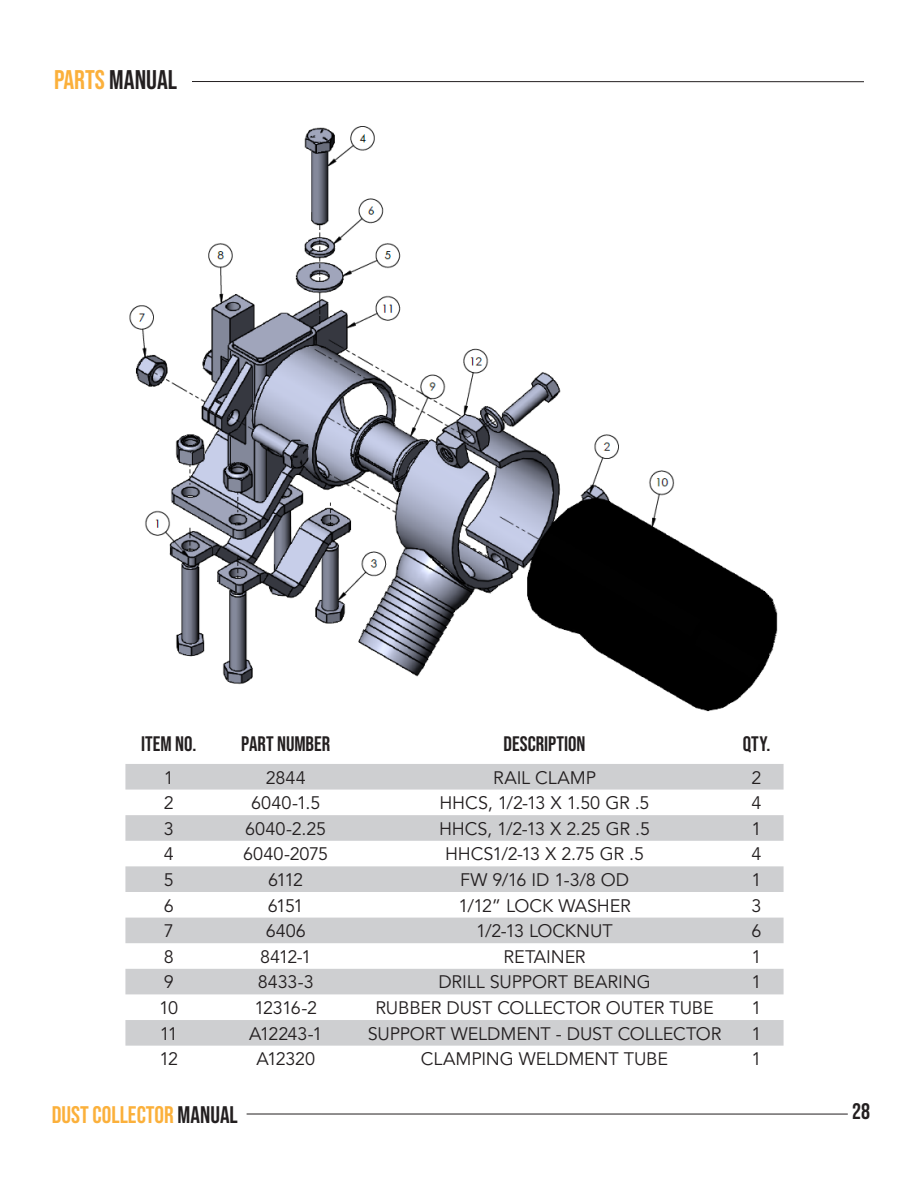
<style>
.page{position:relative;width:918px;height:1188px;background:#fff}
.page>*{position:absolute;margin:0;border:0;box-sizing:border-box;transform-origin:0 0}
.t1{font:27px "Bebas Neue";color:#231f20}
.t2{font:24px "Bebas Neue";color:#fbb03b}
.t3{font:22.5px "Bebas Neue";color:#231f20}
.t4{font:21px "Bebas Neue";color:#231f20}
.t5{font:18px "Avenir LT Std";letter-spacing:-.01em;color:#231f20}
.s1{color:#fbb03b}
.s2{color:#231f20}
</style>
<div class="page">
<hr style="left:247px;top:1114px;width:601px;height:1px;background:#231f20">
<hr style="left:192px;top:81px;width:672px;height:1px;background:#231f20">
<svg style="left:125px;top:764px;width:659px;height:282px;fill:#cecfd1"></svg>
<img style="left:129px;top:126px;width:649px;height:586px">
<img style="left:719px;top:126px;width:59px;height:243px">
<p class="t1" style="left:54px;top:64px;width:125px"><span class="s1">PARTS</span> MANUAL</p>
<p class="t4" style="left:141px;top:732px;width:57px">ITEM NO.</p>
<p class="t4" style="left:241px;top:732px;width:90px">PART NUMBER</p>
<p class="t4" style="left:504px;top:732px;width:84px">DESCRIPTION</p>
<p class="t4" style="left:743px;top:732px;width:29px">QTY.</p>
<p class="t5" style="left:164px;top:767px;width:12px">1</p>
<p class="t5" style="left:266px;top:767px;width:41px">2844</p>
<p class="t5" style="left:493px;top:767px;width:105px">RAIL CLAMP</p>
<p class="t5" style="left:752px;top:767px;width:12px">2</p>
<p class="t5" style="left:164px;top:793px;width:12px">2</p>
<p class="t5" style="left:251px;top:793px;width:71px">6040-1.5</p>
<p class="t5" style="left:439px;top:793px;width:212px">HHCS, 1/2-13 X 1.50 GR .5</p>
<p class="t5" style="left:752px;top:793px;width:12px">4</p>
<p class="t5" style="left:164px;top:818px;width:12px">3</p>
<p class="t5" style="left:245px;top:818px;width:82px">6040-2.25</p>
<p class="t5" style="left:439px;top:818px;width:213px">HHCS, 1/2-13 X 2.25 GR .5</p>
<p class="t5" style="left:752px;top:818px;width:12px">1</p>
<p class="t5" style="left:164px;top:844px;width:12px">4</p>
<p class="t5" style="left:243px;top:844px;width:87px">6040-2075</p>
<p class="t5" style="left:445px;top:844px;width:200px">HHCS1/2-13 X 2.75 GR .5</p>
<p class="t5" style="left:752px;top:844px;width:12px">4</p>
<p class="t5" style="left:164px;top:869px;width:12px">5</p>
<p class="t5" style="left:268px;top:869px;width:37px">6112</p>
<p class="t5" style="left:460px;top:869px;width:170px">FW 9/16 ID 1-3/8 OD</p>
<p class="t5" style="left:752px;top:869px;width:12px">1</p>
<p class="t5" style="left:164px;top:895px;width:12px">6</p>
<p class="t5" style="left:268px;top:895px;width:37px">6151</p>
<p class="t5" style="left:458px;top:895px;width:174px">1/12” LOCK WASHER</p>
<p class="t5" style="left:752px;top:895px;width:12px">3</p>
<p class="t5" style="left:164px;top:921px;width:12px">7</p>
<p class="t5" style="left:266px;top:921px;width:42px">6406</p>
<p class="t5" style="left:476px;top:921px;width:138px">1/2-13 LOCKNUT</p>
<p class="t5" style="left:752px;top:921px;width:12px">6</p>
<p class="t5" style="left:164px;top:946px;width:12px">8</p>
<p class="t5" style="left:260px;top:946px;width:53px">8412-1</p>
<p class="t5" style="left:504px;top:946px;width:84px">RETAINER</p>
<p class="t5" style="left:752px;top:946px;width:12px">1</p>
<p class="t5" style="left:164px;top:972px;width:12px">9</p>
<p class="t5" style="left:258px;top:972px;width:58px">8433-3</p>
<p class="t5" style="left:438px;top:972px;width:214px">DRILL SUPPORT BEARING</p>
<p class="t5" style="left:752px;top:972px;width:12px">1</p>
<p class="t5" style="left:159px;top:997px;width:21px">10</p>
<p class="t5" style="left:255px;top:997px;width:64px">12316-2</p>
<p class="t5" style="left:375px;top:997px;width:340px">RUBBER DUST COLLECTOR OUTER TUBE</p>
<p class="t5" style="left:752px;top:997px;width:12px">1</p>
<p class="t5" style="left:160px;top:1023px;width:20px">11</p>
<p class="t5" style="left:249px;top:1023px;width:75px">A12243-1</p>
<p class="t5" style="left:368px;top:1023px;width:355px">SUPPORT WELDMENT - DUST COLLECTOR</p>
<p class="t5" style="left:752px;top:1023px;width:12px">1</p>
<p class="t5" style="left:159px;top:1049px;width:20px">12</p>
<p class="t5" style="left:256px;top:1049px;width:60px">A12320</p>
<p class="t5" style="left:421px;top:1049px;width:249px">CLAMPING WELDMENT TUBE</p>
<p class="t5" style="left:752px;top:1049px;width:12px">1</p>
<h2 class="t2" style="left:52px;top:1101px;width:188px">DUST COLLECTOR <span class="s2">MANUAL</span></h2>
<p class="t3" style="left:852px;top:1098px;width:19px">28</p>
</div>
